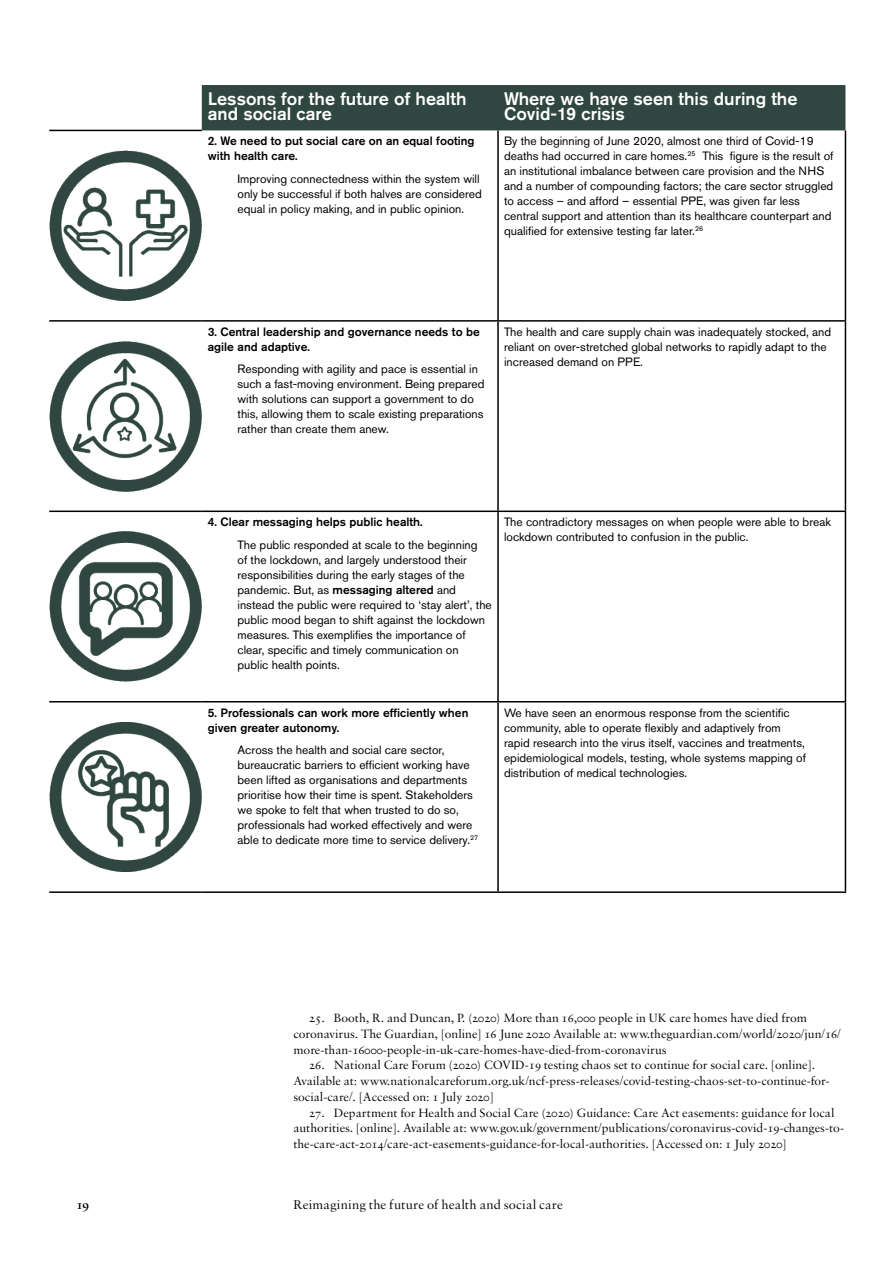
<style>
.page{position:relative;width:893px;height:1263px;background:#fff}
.page>*{position:absolute;margin:0;border:0;box-sizing:border-box;transform-origin:0 0}
.t1{font:500 18px/15px "Akzidenz Grotesk Std";color:#fff}
.t2{font:13.5px "Sabon MT Std";letter-spacing:.015em;color:#000}
.t3{font:600 13.5px "Sabon MT Std";color:#000}
.t4{font:12.75px/15.8px "Sabon MT Std";color:#000}
.t5{font:12px/15px "Akzidenz Grotesk Std";color:#000}
.t6{font:500 12px/15px "Akzidenz Grotesk Std";color:#000}
.s1{font-weight:500}
</style>
<div class="page">
<div style="left:202px;top:85px;width:643px;height:45px;background:#2f4740"></div>
<hr style="left:845px;top:130px;width:1px;height:190px;background:#000">
<hr style="left:845px;top:512px;width:1px;height:189px;background:#000">
<hr style="left:49px;top:701px;width:153px;height:1px;background:#000">
<hr style="left:498px;top:701px;width:348px;height:1px;background:#000">
<hr style="left:497px;top:702px;width:2px;height:189px;background:#000">
<hr style="left:845px;top:702px;width:1px;height:189px;background:#000">
<hr style="left:49px;top:891px;width:153px;height:2px;background:#000">
<hr style="left:202px;top:891px;width:296px;height:2px;background:#000">
<hr style="left:498px;top:891px;width:348px;height:2px;background:#000">
<hr style="left:498px;top:320px;width:348px;height:2px;background:#000">
<hr style="left:845px;top:322px;width:1px;height:188px;background:#000">
<hr style="left:498px;top:510px;width:348px;height:2px;background:#000">
<hr style="left:49px;top:320px;width:153px;height:2px;background:#000">
<hr style="left:202px;top:320px;width:296px;height:2px;background:#000">
<hr style="left:49px;top:510px;width:153px;height:2px;background:#000">
<hr style="left:202px;top:510px;width:296px;height:2px;background:#000">
<hr style="left:497px;top:322px;width:2px;height:188px;background:#000">
<hr style="left:497px;top:512px;width:2px;height:189px;background:#000">
<hr style="left:202px;top:701px;width:296px;height:1px;background:#000">
<hr style="left:497px;top:130px;width:2px;height:190px;background:#000">
<hr style="left:49px;top:130px;width:153px;height:1px;background:#000">
<img style="left:49px;top:151px;width:153px;height:150px">
<img style="left:49px;top:341px;width:153px;height:150px">
<img style="left:49px;top:531px;width:153px;height:151px">
<img style="left:49px;top:722px;width:153px;height:150px">
<h1 class="t1" style="left:208px;top:90px;width:260px">Lessons for the future of health and social care</h1>
<h1 class="t1" style="left:504px;top:90px;width:295px">Where we have seen this during the<br>Covid-19 crisis</h1>
<p class="t6" style="left:208px;top:133px;width:268px">2. We need to put social care on an equal footing with health care.</p>
<p class="t5" style="left:238px;top:171px;width:246px">Improving connectedness within the system will only be successful if both halves are considered equal in policy making, and in public opinion.</p>
<p class="t5" style="left:504px;top:134px;width:331px">By the beginning of June 2020, almost one third of Covid-19 deaths had occurred in care homes.<sup>25</sup> This figure is the result of an institutional imbalance between care provision and the NHS and a number of compounding factors; the care sector struggled to access – and afford – essential PPE, was given far less central support and attention than its healthcare counterpart and qualified for extensive testing far later.<sup>26</sup></p>
<p class="t6" style="left:208px;top:324px;width:274px">3. Central leadership and governance needs to be agile and adaptive.</p>
<p class="t5" style="left:238px;top:362px;width:248px">Responding with agility and pace is essential in such a fast-moving environment. Being prepared with solutions can support a government to do this, allowing them to scale existing preparations rather than create them anew.</p>
<p class="t5" style="left:504px;top:324px;width:329px">The health and care supply chain was inadequately stocked, and reliant on over-stretched global networks to rapidly adapt to the increased demand on PPE.</p>
<p class="t6" style="left:208px;top:514px;width:216px">4. Clear messaging helps public health.</p>
<p class="t5" style="left:238px;top:537px;width:256px">The public responded at scale to the beginning<br>of the lockdown, and largely understood their responsibilities during the early stages of the pandemic. But, as <span class="s1">messaging altered</span> and instead the public were required to ‘stay alert’, the public mood began to shift against the lockdown measures. This exemplifies the importance of clear, specific and timely communication on public health points.</p>
<p class="t5" style="left:504px;top:514px;width:328px">The contradictory messages on when people were able to break lockdown contributed to confusion in the public.</p>
<p class="t6" style="left:208px;top:705px;width:262px">5. Professionals can work more efficiently when given greater autonomy.</p>
<p class="t5" style="left:238px;top:742px;width:242px">Across the health and social care sector, bureaucratic barriers to efficient working have been lifted as organisations and departments prioritise how their time is spent. Stakeholders we spoke to felt that when trusted to do so, professionals had worked effectively and were able to dedicate more time to service delivery.<sup>27</sup></p>
<p class="t5" style="left:504px;top:705px;width:303px">We have seen an enormous response from the scientific community, able to operate flexibly and adaptively from rapid research into the virus itself, vaccines and treatments, epidemiological models, testing, whole systems mapping of distribution of medical technologies.</p>
<p class="t4" style="left:293px;top:1010px;width:549px;text-indent:16px">25. Booth, R. and Duncan, P. (2020) More than 16,000 people in UK care homes have died from coronavirus. The Guardian, [online] 16 June 2020 Available at: www.theguardian.com/world/2020/jun/16/ more-than-16000-people-in-uk-care-homes-have-died-from-coronavirus</p>
<p class="t4" style="left:293px;top:1057px;width:538px;text-indent:16px">26. National Care Forum (2020) COVID-19 testing chaos set to continue for social care. [online].<br>Available at: www.nationalcareforum.org.uk/ncf-press-releases/covid-testing-chaos-set-to-continue-for&shy;social-care/. [Accessed on: 1 July 2020]</p>
<p class="t4" style="left:293px;top:1104px;width:552px;text-indent:16px">27. Department for Health and Social Care (2020) Guidance: Care Act easements: guidance for local authorities. [online]. Available at: www.gov.uk/government/publications/coronavirus-covid-19-changes-to&shy;the-care-act-2014/care-act-easements-guidance-for-local-authorities. [Accessed on: 1 July 2020]</p>
<p class="t3" style="left:77px;top:1196px;width:14px">19</p>
<p class="t2" style="left:293px;top:1196px;width:271px">Reimagining the future of health and social care</p>
</div>
